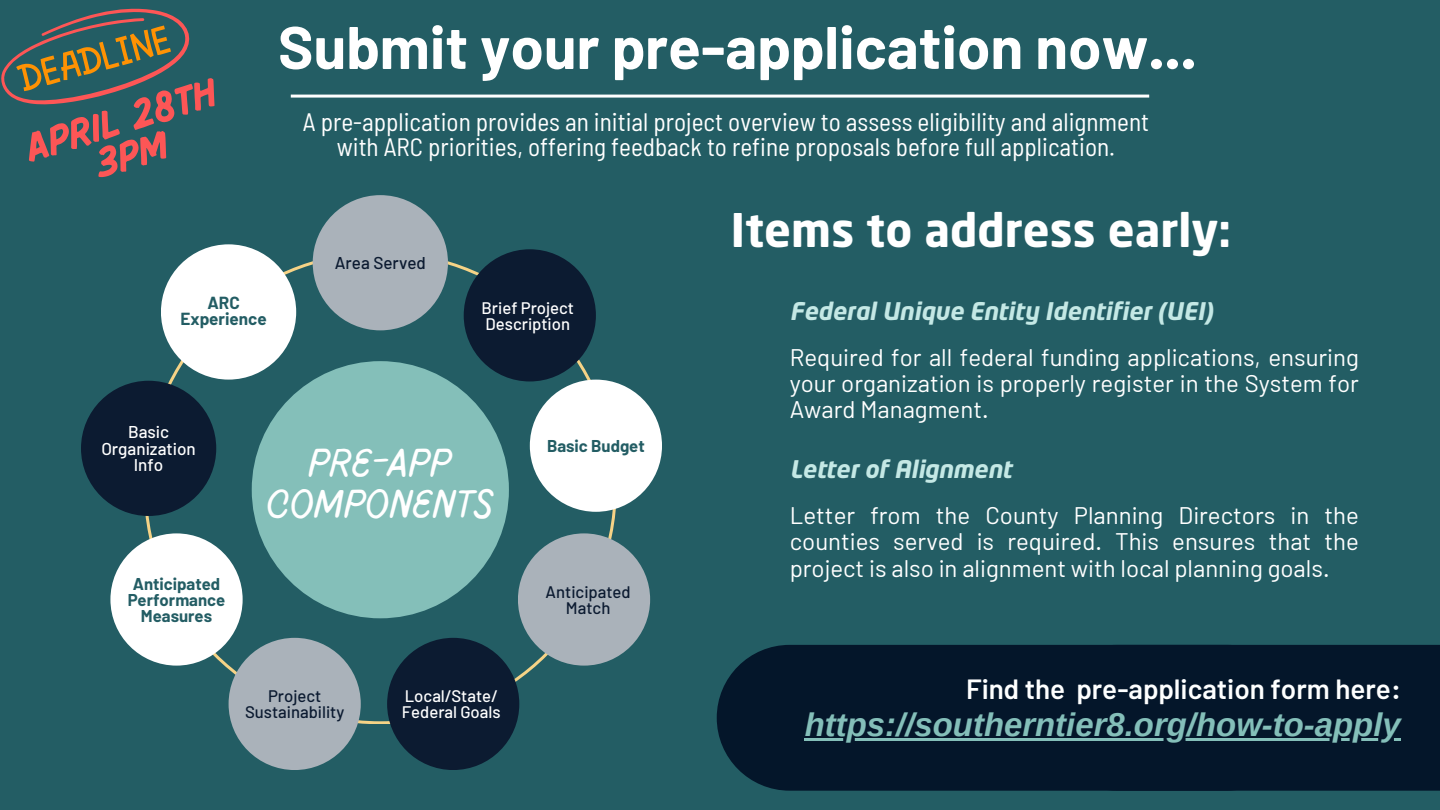
<style>
.page{position:relative;width:1440px;height:810px;background:#235d64}
.page>*{position:absolute;margin:0;border:0;box-sizing:border-box;transform-origin:0 0}
.t1{font:700 60px "Barlow";color:#fff}
.t2{font:700 45.8px "Neo Sans Pro";color:#fff}
.t3{font:700 41.5px/36px "Pluma";color:#fd5656;text-align:center}
.t4{font:100 40.6px/41.2px "Pluma";color:#fff;text-align:center}
.t5{font:italic 700 32.9px "Arimo";color:#84bfb9}
.t6{font:600 27.8px "Barlow";color:#feffff}
.t7{font:semi-condensed 25.2px/24.8px "Barlow";color:#fff;text-align:center}
.t8{font:24px/26.2px "Barlow";color:#fff;text-align:justify}
.t9{font:italic 700 24px "Neo Tech Pro";color:#c4e8e5}
.t10{font:500 17.1px/16.7px "Barlow";color:#fff;text-align:center}
.t11{font:700 17.1px/16.7px "Barlow";color:#235d64;text-align:center}
.t12{font:500 17.1px "Barlow";color:#0c1b31}
.t13{font:500 16.7px/16.3px "Barlow";color:#fff}
.t14{font:700 16.7px/16.3px "Barlow";color:#235d64;text-align:center}
.t15{font:500 16.7px/16.3px "Barlow";color:#0c1b31;text-align:center}
</style>
<div class="page">
<svg style="left:145px;top:251px;width:471px;height:473px"></svg>
<div style="left:161px;top:244px;width:135px;height:136px;background:#fff;border-radius:50%"></div>
<div style="left:81px;top:381px;width:135px;height:135px;background:#0c1b31;border-radius:50%"></div>
<div style="left:313px;top:195px;width:135px;height:135px;background:#aab2ba;border-radius:50%"></div>
<div style="left:252px;top:361px;width:257px;height:257px;background:#84bfb9;border-radius:50%"></div>
<div style="left:530px;top:380px;width:132px;height:132px;background:#fff;border-radius:50%"></div>
<div style="left:464px;top:249px;width:132px;height:132px;background:#0c1b31;border-radius:50%"></div>
<div style="left:518px;top:533px;width:132px;height:133px;background:#aab2ba;border-radius:50%"></div>
<div style="left:110px;top:533px;width:133px;height:133px;background:#fff;border-radius:50%"></div>
<div style="left:387px;top:638px;width:132px;height:132px;background:#0c1b31;border-radius:50%"></div>
<div style="left:229px;top:638px;width:132px;height:132px;background:#aab2ba;border-radius:50%"></div>
<hr style="left:291px;top:95px;width:858px;height:3px;background:#fff">
<div style="left:717px;top:645px;width:583px;height:145px;background:#04162a;border-radius:73px"></div>
<div style="left:1236px;top:645px;width:204px;height:145px;background:#04162a"></div>
<svg style="left:1px;top:8px;width:189px;height:97px"></svg>
<hr style="left:805px;top:738px;width:596px;height:3px;background:#84bfb9">
<p class="t3" style="left:23px;top:134px;width:198px;rotate:-17deg">April 28th<br>3pm</p>
<p class="t1" style="left:278px;top:9px;width:920px">Submit your pre-application now...</p>
<p class="t7" style="left:303px;top:108px;width:848px">A pre-application provides an initial project overview to assess eligibility and alignment with ARC priorities, offering feedback to refine proposals before full application.</p>
<p class="t12" style="left:335px;top:252px;width:93px">Area Served</p>
<p class="t2" style="left:731px;top:212px;width:502px">Items to address early:</p>
<p class="t11" style="left:180px;top:293px;width:88px">ARC<br>Experience</p>
<p class="t13" style="left:482px;top:299px;width:94px">Brief Project<br>Description</p>
<h1 class="t10" style="left:101px;top:423px;width:96px">Basic<br>Organization<br>Info</h1>
<p class="t14" style="left:128px;top:575px;width:99px">Anticipated<br>Performance<br>Measures</p>
<h4 class="t4" style="left:267px;top:444px;width:229px">PRE-APP<br>COMPONENTS</h4>
<p class="t15" style="left:245px;top:687px;width:101px">Project<br>Sustainability</p>
<h2 class="t13" style="left:402px;top:687px;width:100px">Local/State/<br>Federal Goals</h2>
<h3 class="t14" style="left:547px;top:437px;width:99px">Basic Budget</h3>
<p class="t15" style="left:546px;top:583px;width:87px">Anticipated<br>Match</p>
<p class="t9" style="left:790px;top:302px;width:425px">Federal Unique Entity Identifier (UEI)</p>
<p class="t8" style="left:790px;top:343px;width:571px">Required for all federal funding applications, ensuring your organization is properly register in the System for Award Managment.</p>
<p class="t9" style="left:790px;top:460px;width:224px">Letter of Alignment</p>
<p class="t8" style="left:790px;top:501px;width:571px">Letter from the County Planning Directors in the counties served is required. This ensures that the project is also in alignment with local planning goals.</p>
<p class="t6" style="left:966px;top:671px;width:436px">Find the pre-application form here:</p>
<p class="t5" style="left:805px;top:706px;width:598px">https://southerntier8.org/how-to-apply</p>
</div>
